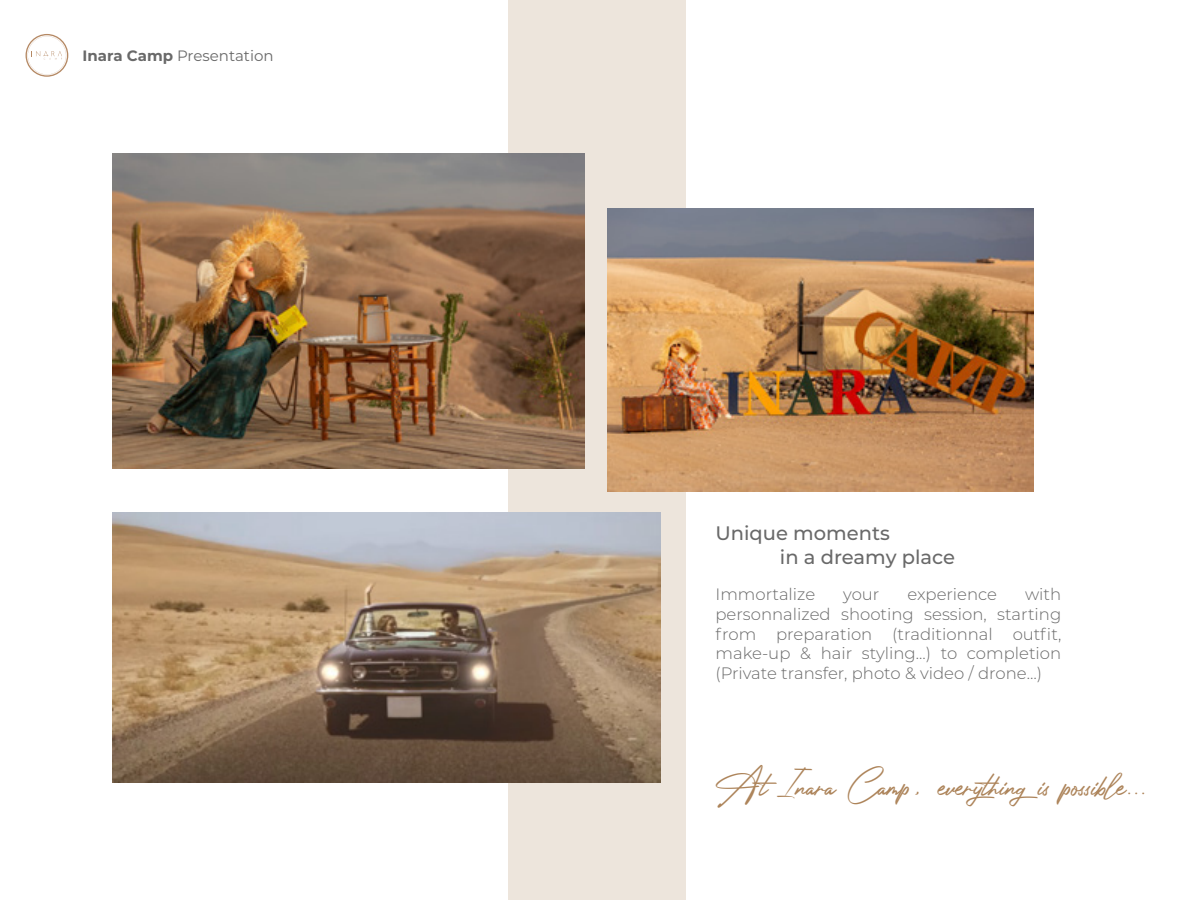
<style>
.page{position:relative;width:1200px;height:900px;background:#fff}
.page>*{position:absolute;margin:0;border:0;box-sizing:border-box;transform-origin:0 0}
.t1{font:36.3px "Photograph Signature";color:#ad845a}
.t2{font:500 19.5px/24px "Montserrat";color:#696969}
.t3{font:300 16.5px/19.8px "Montserrat";color:#696969;text-align:justify}
.t4{font:15px "Montserrat";color:#696969}
.s1{font-weight:700}
</style>
<div class="page">
<div style="left:509px;top:0;width:177px;height:900px;background:#ede5dc"></div>
<img style="left:112px;top:513px;width:549px;height:270px">
<img style="left:112px;top:153px;width:473px;height:315px">
<img style="left:608px;top:208px;width:426px;height:284px">
<svg style="left:26px;top:34px;width:43px;height:43px"></svg>
<p class="t4" style="left:82px;top:46px;width:193px"><span class="s1">Inara Camp</span> Presentation</p>
<p class="t2" style="left:780px;top:520px;width:177px;text-indent:-64px">Unique moments<br>in a dreamy place</p>
<p class="t3" style="left:716px;top:584px;width:101px">Immortalize</p>
<p class="t3" style="left:843px;top:584px;width:38px">your</p>
<p class="t3" style="left:907px;top:584px;width:91px">experience</p>
<p class="t3" style="left:716px;top:584px;width:347px;text-indent:310px">with personnalized shooting session, starting from preparation (traditionnal outfit, make-up &amp; hair styling...) to completion (Private transfer, photo &amp; video / drone…)</p>
<h1 class="t1" style="left:716px;top:755px;width:433px">At Inara Camp, everythingis possible...</h1>
</div>
